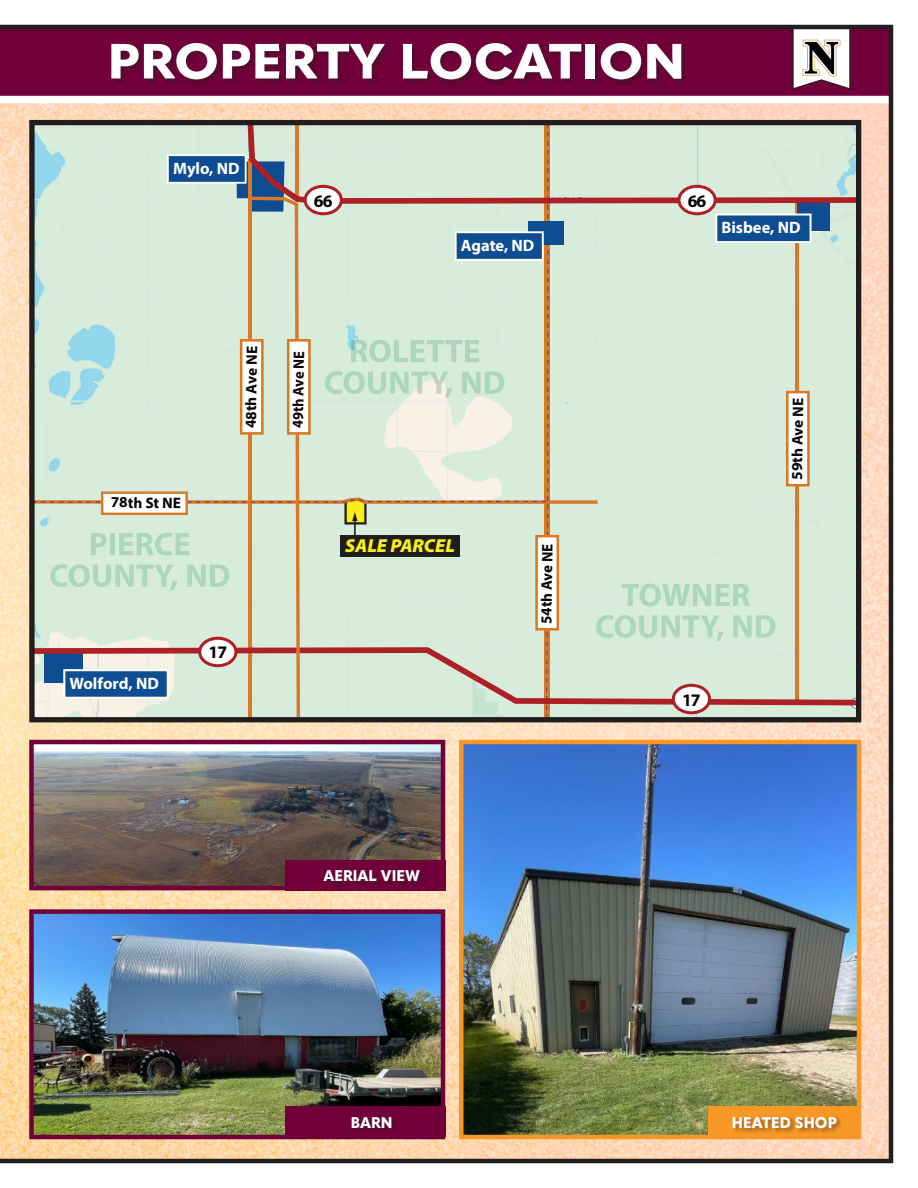
<style>
.page{position:relative;width:918px;height:1188px;background:#fff}
.page>*{position:absolute;margin:0;border:0;box-sizing:border-box;transform-origin:0 0}
.t1{font:800 48.75px "Quasimoda";color:#fff;scale:1.08 1}
.t2{font:italic 900 18.9px "Myriad Pro";color:#f7ee1a}
.t3{font:700 17.7px "Myriad Pro";letter-spacing:-.05em;color:#040503}
.t4{font:700 16.5px "Myriad Pro";color:#fff}
.t5{font:700 15.3px "Myriad Pro";color:#040503}
.t6{font:800 15.3px "Quasimoda";color:#fff}
.t7{font:700 15.3px "Myriad Pro";color:#040503;scale:.94 1}
</style>
<div class="page">
<img style="left:0;top:25px;width:893px;height:1138px">
<p class="t1" style="left:108px;top:23px;width:536px">PROPERTY LOCATION</p>
<p class="t4" style="left:173px;top:158px;width:68px">Mylo, ND</p>
<p class="t3" style="left:314px;top:189px;width:20px">66</p>
<p class="t4" style="left:461px;top:235px;width:75px">Agate, ND</p>
<p class="t3" style="left:688px;top:189px;width:20px">66</p>
<p class="t4" style="left:721px;top:217px;width:81px">Bisbee, ND</p>
<p class="t5" style="left:111px;top:492px;width:72px;rotate:1deg">78th St NE</p>
<p class="t5" style="left:241px;top:428px;width:84px;rotate:-89deg">48th Ave NE</p>
<p class="t7" style="left:288px;top:428px;width:84px;rotate:-89deg">49th Ave NE</p>
<p class="t4" style="left:69px;top:673px;width:91px">Wolford, ND</p>
<p class="t3" style="left:208px;top:641px;width:20px">17</p>
<p class="t2" style="left:345px;top:534px;width:111px">SALE PARCEL</p>
<p class="t5" style="left:536px;top:624px;width:82px;rotate:-89deg">54th Ave NE</p>
<p class="t3" style="left:682px;top:688px;width:20px">17</p>
<p class="t5" style="left:787px;top:480px;width:84px;rotate:-89deg">59th Ave NE</p>
<p class="t6" style="left:324px;top:864px;width:98px">AERIAL VIEW</p>
<p class="t6" style="left:351px;top:1110px;width:43px">BARN</p>
<p class="t6" style="left:732px;top:1110px;width:106px">HEATED SHOP</p>
</div>
